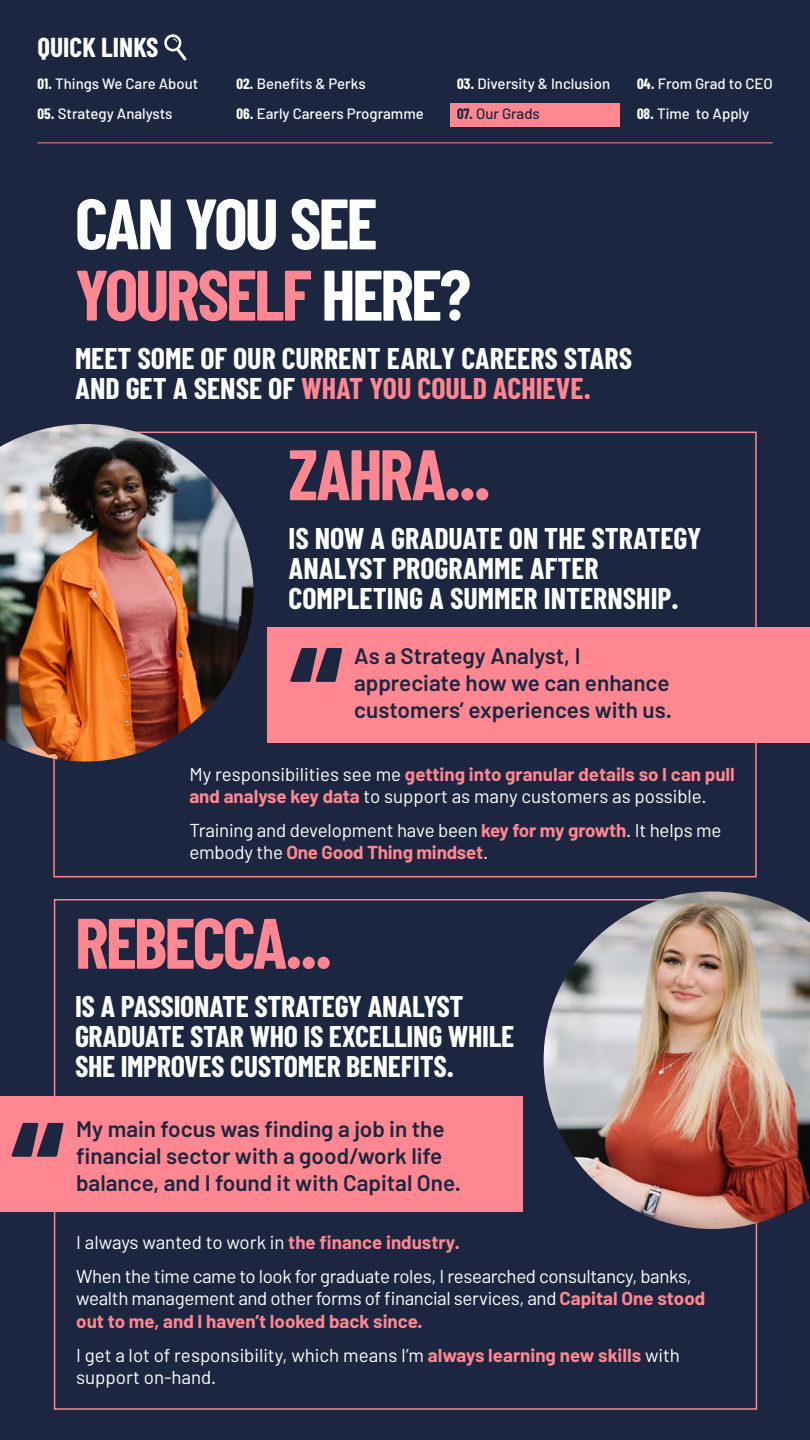
<style>
.page{position:relative;width:810px;height:1440px;background:#1c2640}
.page>*{position:absolute;margin:0;border:0;box-sizing:border-box;transform-origin:0 0}
.t1{font:700 150px "Barlow Condensed";color:#1c2640}
.t2{font:700 71.25px/71.2px "Barlow Condensed";letter-spacing:-.045em;color:#fff}
.t3{font:700 71.25px "Barlow Condensed";letter-spacing:-.04em;color:#ff8791}
.t4{font:700 30px/30px "Barlow Condensed";letter-spacing:-.005em;color:#fff}
.t5{font:700 27.45px "Barlow Condensed";color:#fff}
.t6{font:600 22.5px/27px "Barlow";color:#1c2640}
.t7{font:18.75px/22.5px "Barlow";letter-spacing:-.015em;color:#fff}
.t8{font:500 15px "Barlow";color:#fff}
.t9{font:500 15px "Barlow";color:#1c2640}
.s1{font-family:"Barlow Condensed";font-weight:700}
.s2{color:#ff8791}
.s3{font-weight:700;color:#ff8791}
</style>
<div class="page">
<svg style="left:164px;top:34px;width:23px;height:26px"></svg>
<hr style="left:38px;top:142px;width:734px;height:1px;background:#ff8791">
<div style="left:450px;top:103px;width:170px;height:23px;background:#ff8791"></div>
<div style="left:267px;top:628px;width:543px;height:115px;background:#ff8791"></div>
<div style="left:1px;top:1096px;width:522px;height:116px;background:#ff8791"></div>
<img style="left:544px;top:891px;width:266px;height:338px">
<img style="left:0;top:424px;width:254px;height:338px">
<h3 class="t5" style="left:38px;top:30px;width:123px">QUICK LINKS</h3>
<p class="t8" style="left:38px;top:74px;width:162px"><span class="s1">01.</span> Things We Care About</p>
<p class="t8" style="left:236px;top:74px;width:131px"><span class="s1">02.</span> Benefits &amp; Perks</p>
<p class="t8" style="left:457px;top:74px;width:155px"><span class="s1">03.</span> Diversity &amp; Inclusion</p>
<p class="t8" style="left:637px;top:74px;width:137px"><span class="s1">04.</span> From Grad to CEO</p>
<p class="t8" style="left:38px;top:104px;width:137px"><span class="s1">05.</span> Strategy Analysts</p>
<p class="t8" style="left:236px;top:104px;width:189px"><span class="s1">06.</span> Early Careers Programme</p>
<p class="t8" style="left:637px;top:104px;width:114px"><span class="s1">08.</span> Time to Apply</p>
<p class="t9" style="left:457px;top:104px;width:84px"><span class="s1">07.</span> Our Grads</p>
<h2 class="t2" style="left:75px;top:187px;width:398px">CAN YOU SEE<br><span class="s2">YOURSELF</span> HERE?</h2>
<h3 class="t4" style="left:75px;top:343px;width:559px">MEET SOME OF OUR CURRENT EARLY CAREERS STARS<br>AND GET A SENSE OF <span class="s2">WHAT YOU COULD ACHIEVE.</span></h3>
<h2 class="t3" style="left:288px;top:430px;width:205px">ZAHRA...</h2>
<h3 class="t4" style="left:288px;top:523px;width:414px">IS NOW A GRADUATE ON THE STRATEGY<br>ANALYST PROGRAMME AFTER<br>COMPLETING A SUMMER INTERNSHIP.</h3>
<h1 class="t1" style="left:290px;top:606px;width:54px">“</h1>
<p class="t6" style="left:354px;top:642px;width:319px">As a Strategy Analyst, I appreciate how we can enhance customers’ experiences with us.</p>
<p class="t7" style="left:189px;top:762px;width:547px">My responsibilities see me <span class="s3">getting into granular details so I can pull and analyse key data</span> to support as many customers as possible.</p>
<p class="t7" style="left:189px;top:818px;width:534px">Training and development have been <span class="s3">key for my growth</span>. It helps me embody the <span class="s3">One Good Thing mindset</span>.</p>
<h2 class="t3" style="left:75px;top:899px;width:260px">REBECCA...</h2>
<h3 class="t4" style="left:75px;top:991px;width:441px">IS A PASSIONATE STRATEGY ANALYST<br>GRADUATE STAR WHO IS EXCELLING WHILE<br>SHE IMPROVES CUSTOMER BENEFITS.</h3>
<h1 class="t1" style="left:11px;top:1081px;width:54px">“</h1>
<p class="t6" style="left:76px;top:1115px;width:386px">My main focus was finding a job in the financial sector with a good/work life balance, and I found it with Capital One.</p>
<p class="t7" style="left:76px;top:1225px;width:617px;line-height:33.8px">I always wanted to work in <span class="s3">the finance industry.<br></span>When the time came to look for graduate roles, I researched consultancy, banks,</p>
<p class="t7" style="left:76px;top:1287px;width:631px">wealth management and other forms of financial services, and <span class="s3">Capital One stood out to me, and I haven’t looked back since.</span></p>
<p class="t7" style="left:76px;top:1343px;width:605px">I get a lot of responsibility, which means I’m <span class="s3">always learning new skills</span> with support on-hand.</p>
</div>
